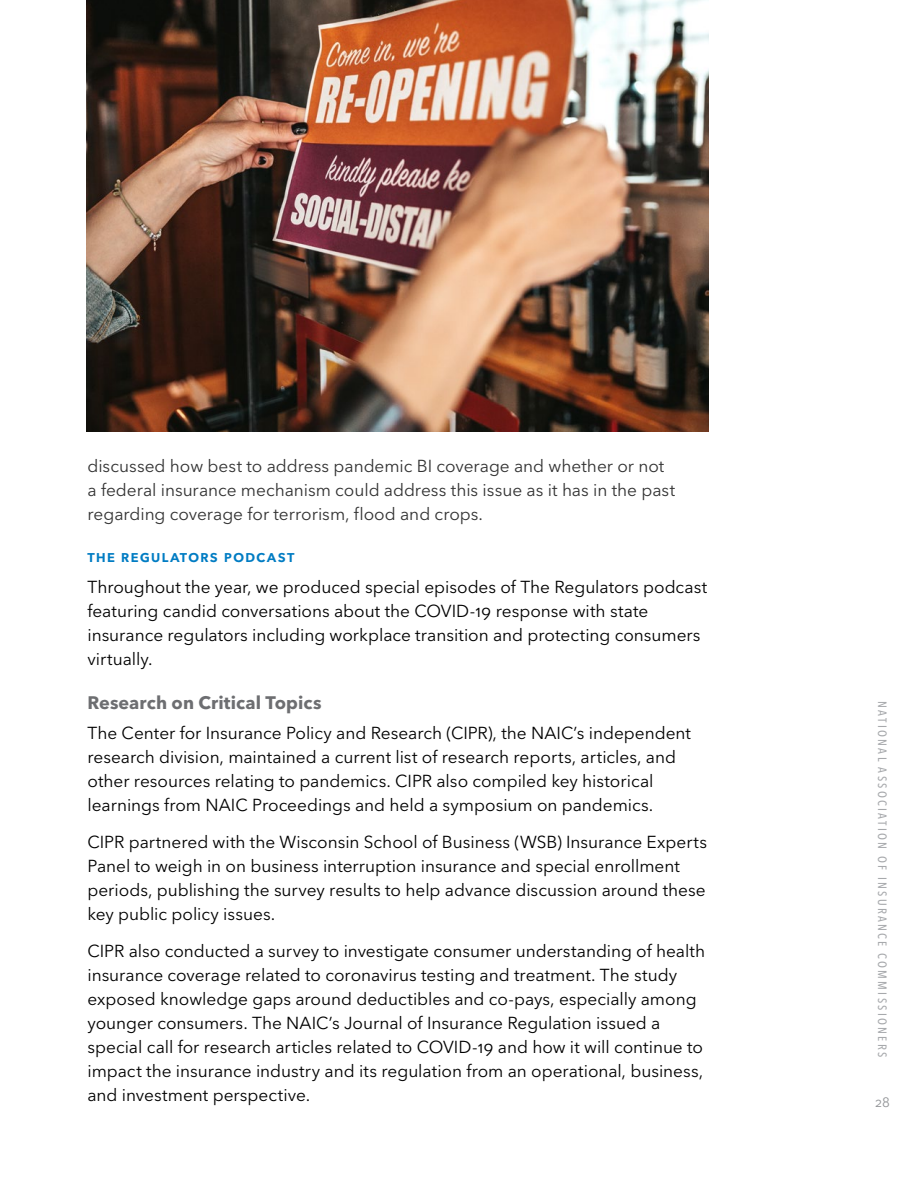
<style>
.page{position:relative;width:918px;height:1188px;background:#fff}
.page>*{position:absolute;margin:0;border:0;box-sizing:border-box;transform-origin:0 0}
.t1{font:700 18px "Avenir Next LT Pro";letter-spacing:.005em;color:#6d6e71}
.t2{font:17.25px/24px "Avenir Next LT Pro";color:#000}
.t3{font:17.25px/24px "Avenir Next LT Pro";color:#333}
.t4{font:600 16.5px "Avenir Next LT Pro";letter-spacing:.05em;color:#007cc3}
.t5{font:13.5px "Avenir Next LT Pro";color:#939598}
.t6{font:500 condensed 12px "Avenir Next LT Pro";letter-spacing:.19em;color:#a7a9ac}
</style>
<div class="page">
<img style="left:87px;top:0;width:621px;height:432px">
<p class="t3" style="left:87px;top:454px;width:589px">discussed how best to address pandemic BI coverage and whether or not a federal insurance mechanism could address this issue as it has in the past regarding coverage for terrorism, flood and crops.</p>
<p class="t4" style="left:87px;top:546px;width:208px">The Regulators podcast</p>
<p class="t2" style="left:87px;top:575px;width:621px">Throughout the year, we produced special episodes of The Regulators podcast featuring candid conversations about the COVID-19 response with state insurance regulators including workplace transition and protecting consumers virtually.</p>
<p class="t1" style="left:87px;top:691px;width:236px">Research on Critical Topics</p>
<p class="t2" style="left:87px;top:721px;width:605px">The Center for Insurance Policy and Research (CIPR), the NAIC’s independent research division, maintained a current list of research reports, articles, and other resources relating to pandemics. CIPR also compiled key historical learnings from NAIC Proceedings and held a symposium on pandemics.</p>
<p class="t2" style="left:87px;top:830px;width:621px">CIPR partnered with the Wisconsin School of Business (WSB) Insurance Experts Panel to weigh in on business interruption insurance and special enrollment periods, publishing the survey results to help advance discussion around these key public policy issues.</p>
<p class="t2" style="left:87px;top:939px;width:619px">CIPR also conducted a survey to investigate consumer understanding of health insurance coverage related to coronavirus testing and treatment. The study exposed knowledge gaps around deductibles and co-pays, especially among younger consumers. The NAIC’s Journal of Insurance Regulation issued a special call for research articles related to COVID-19 and how it will continue to impact the insurance industry and its regulation from an operational, business, and investment perspective.</p>
<p class="t6" style="left:890px;top:701px;width:358px;rotate:90deg">NATIONAL ASSOCIATION OF INSURANCE COMMISSIONERS</p>
<p class="t5" style="left:875px;top:1094px;width:16px">28</p>
</div>
